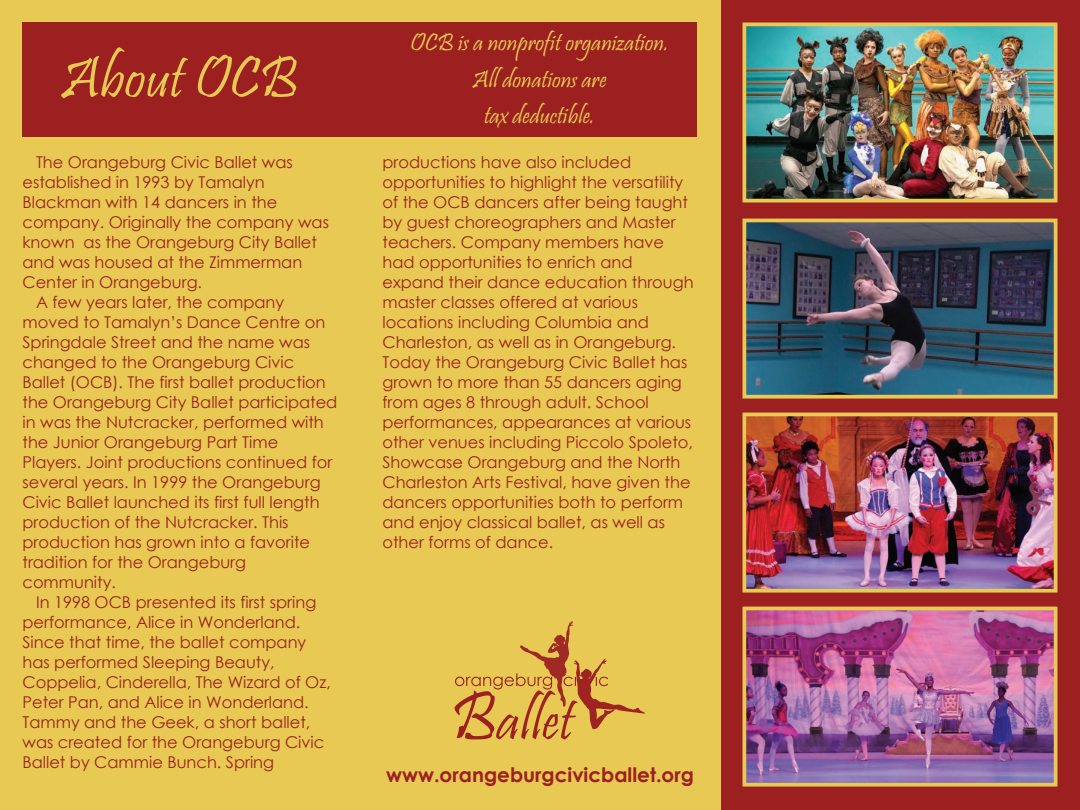
<style>
.page{position:relative;width:1080px;height:810px;background:#fff}
.page>*{position:absolute;margin:0;border:0;box-sizing:border-box;transform-origin:0 0}
.t1{font:60px "Pristina Plain";color:#e7c953}
.t2{font:25px/36.2px "Pristina Plain";color:#e7c953;text-align:center}
.t3{font:700 20px "Century Gothic";color:#9c2020}
.t4{font:16.25px/20px "Century Gothic";color:#9c2020}
</style>
<div class="page">
<div style="left:719px;top:0;width:361px;height:810px;background:#9c2020"></div>
<div style="left:0;top:0;width:720px;height:810px;background:#e7c953"></div>
<div style="left:22px;top:22px;width:676px;height:115px;background:#9c2020"></div>
<img style="left:454px;top:621px;width:191px;height:119px">
<img style="left:747px;top:27px;width:306px;height:170px">
<div style="left:742px;top:22px;width:316px;height:180px;border:4px solid #e7c953"></div>
<img style="left:747px;top:224px;width:306px;height:170px">
<div style="left:742px;top:219px;width:316px;height:180px;border:4px solid #e7c953"></div>
<img style="left:747px;top:418px;width:306px;height:170px">
<div style="left:742px;top:413px;width:316px;height:180px;border:4px solid #e7c953"></div>
<img style="left:747px;top:612px;width:306px;height:170px">
<div style="left:742px;top:607px;width:316px;height:180px;border:4px solid #e7c953"></div>
<h1 class="t1" style="left:61px;top:46px;width:239px">About OCB</h1>
<p class="t4" style="left:36px;top:152px;width:258px">The Orangeburg Civic Ballet was</p>
<p class="t4" style="left:22px;top:172px;width:244px">established in 1993 by Tamalyn</p>
<p class="t4" style="left:22px;top:192px;width:256px">Blackman with 14 dancers in the</p>
<p class="t4" style="left:22px;top:212px;width:308px">company. Originally the company was</p>
<p class="t4" style="left:22px;top:232px;width:296px">known as the Orangeburg City Ballet</p>
<p class="t4" style="left:22px;top:252px;width:281px">and was housed at the Zimmerman</p>
<p class="t4" style="left:22px;top:272px;width:181px">Center in Orangeburg.</p>
<p class="t4" style="left:36px;top:292px;width:250px">A few years later, the company</p>
<p class="t4" style="left:22px;top:312px;width:304px">moved to Tamalyn’s Dance Centre on</p>
<p class="t4" style="left:22px;top:332px;width:289px">Springdale Street and the name was</p>
<p class="t4" style="left:22px;top:352px;width:273px">changed to the Orangeburg Civic</p>
<p class="t4" style="left:22px;top:372px;width:305px">Ballet (OCB). The first ballet production</p>
<p class="t4" style="left:22px;top:392px;width:316px">the Orangeburg City Ballet participated</p>
<p class="t4" style="left:22px;top:412px;width:303px">in was the Nutcracker, performed with</p>
<p class="t4" style="left:22px;top:432px;width:257px">the Junior Orangeburg Part Time</p>
<p class="t4" style="left:22px;top:452px;width:311px">Players. Joint productions continued for</p>
<p class="t4" style="left:22px;top:472px;width:300px">several years. In 1999 the Orangeburg</p>
<p class="t4" style="left:22px;top:492px;width:299px">Civic Ballet launched its first full length</p>
<p class="t4" style="left:22px;top:512px;width:268px">production of the Nutcracker. This</p>
<p class="t4" style="left:22px;top:532px;width:289px">production has grown into a favorite</p>
<p class="t4" style="left:22px;top:552px;width:225px">tradition for the Orangeburg</p>
<p class="t4" style="left:22px;top:572px;width:95px">community.</p>
<p class="t4" style="left:36px;top:592px;width:282px">In 1998 OCB presented its first spring</p>
<p class="t4" style="left:22px;top:612px;width:279px">performance, Alice in Wonderland.</p>
<p class="t4" style="left:22px;top:632px;width:285px">Since that time, the ballet company</p>
<p class="t4" style="left:22px;top:652px;width:254px">has performed Sleeping Beauty,</p>
<p class="t4" style="left:22px;top:672px;width:310px">Coppelia, Cinderella, The Wizard of Oz,</p>
<p class="t4" style="left:22px;top:692px;width:288px">Peter Pan, and Alice in Wonderland.</p>
<p class="t4" style="left:22px;top:712px;width:289px">Tammy and the Geek, a short ballet,</p>
<p class="t4" style="left:22px;top:732px;width:303px">was created for the Orangeburg Civic</p>
<p class="t4" style="left:22px;top:752px;width:253px">Ballet by Cammie Bunch. Spring</p>
<h2 class="t2" style="left:410px;top:27px;width:260px">OCB is a nonprofit organization.<br>All donations are<br>tax deductible.</h2>
<p class="t4" style="left:383px;top:152px;width:313px">productions have also included opportunities to highlight the versatility of the OCB dancers after being taught by guest choreographers and Master teachers. Company members have had opportunities to enrich and expand their dance education through master classes offered at various locations including Columbia and Charleston, as well as in Orangeburg.<br>Today the Orangeburg Civic Ballet has grown to more than 55 dancers aging from ages 8 through adult. School performances, appearances at various other venues including Piccolo Spoleto, Showcase Orangeburg and the North Charleston Arts Festival, have given the dancers opportunities both to perform and enjoy classical ballet, as well as other forms of dance.</p>
<p class="t3" style="left:386px;top:761px;width:309px">www.orangeburgcivicballet.org</p>
</div>
